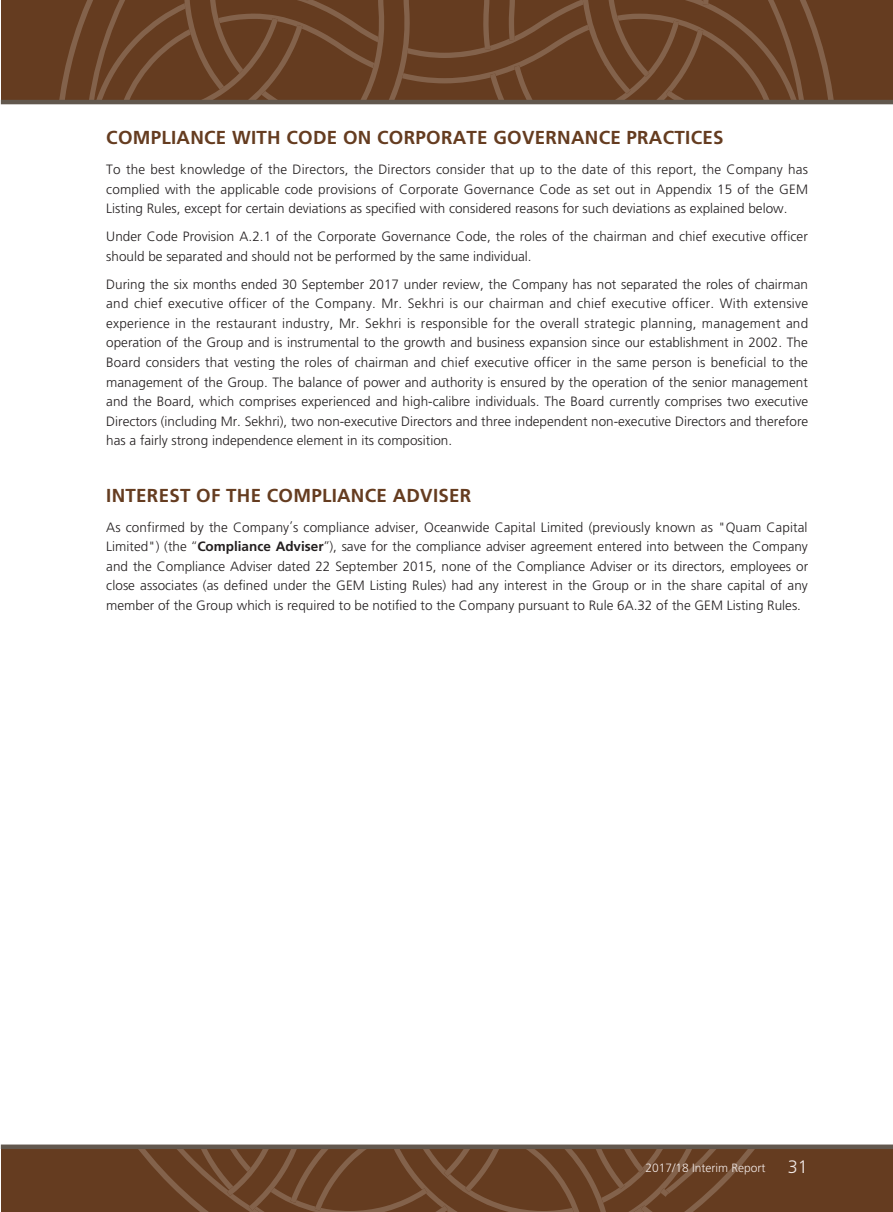
<style>
.page{position:relative;width:893px;height:1212px;background:#fff}
.page>*{position:absolute;margin:0;border:0;box-sizing:border-box;transform-origin:0 0}
._3__標題{font:700 18.75px "Frutiger LT Std";letter-spacing:.015em;color:#653c20}
.t1{font:300 18px "Frutiger LT Std";color:#f2e9e6}
._1__內文{font:300 13.5px/19.5px "Frutiger LT Std";color:#231f20;text-align:justify}
.t2{font:300 12px "Frutiger LT Std";color:#f2e9e6}
.s1{font-family:"Frutiger Next Pro"}
.s2{font-weight:700}
</style>
<div class="page">
<div style="left:1px;top:1147px;width:892px;height:65px;background:#653c20"></div>
<svg style="left:138px;top:1149px;width:617px;height:63px"></svg>
<div style="left:1px;top:0;width:892px;height:102px;background:#653c20"></div>
<svg style="left:310px;top:0;width:524px;height:100px"></svg>
<svg style="left:59px;top:0;width:251px;height:100px"></svg>
<svg style="left:580px;top:0;width:226px;height:100px"></svg>
<hr style="left:1px;top:100px;width:892px;height:4px;background:#62584e">
<div style="left:1px;top:1144px;width:892px;height:5px;background:#62584e"></div>
<p class="_3__標題" style="left:106px;top:127px;width:619px">COMPLIANCE WITH CODE ON CORPORATE GOVERNANCE PRACTICES</p>
<p class="_1__內文" style="left:106px;top:160px;width:703px">To the best knowledge of the Directors, the Directors consider that up to the date of this report, the Company has complied with the applicable code provisions of Corporate Governance Code as set out in Appendix 15 of the GEM Listing Rules, except for certain deviations as specified with considered reasons for such deviations as explained below.</p>
<p class="_1__內文" style="left:106px;top:227px;width:703px">Under Code Provision A.2.1 of the Corporate Governance Code, the roles of the chairman and chief executive officer should be separated and should not be performed by the same individual.</p>
<p class="_1__內文" style="left:106px;top:275px;width:703px">During the six months ended 30 September 2017 under review, the Company has not separated the roles of chairman and chief executive officer of the Company. Mr. Sekhri is our chairman and chief executive officer. With extensive experience in the restaurant industry, Mr. Sekhri is responsible for the overall strategic planning, management and operation of the Group and is instrumental to the growth and business expansion since our establishment in 2002. The Board considers that vesting the roles of chairman and chief executive officer in the same person is beneficial to the management of the Group. The balance of power and authority is ensured by the operation of the senior management and the Board, which comprises experienced and high-calibre individuals. The Board currently comprises two executive Directors (including Mr. Sekhri), two non-executive Directors and three independent non-executive Directors and therefore has a fairly strong independence element in its composition.</p>
<p class="_3__標題" style="left:106px;top:484px;width:367px">INTEREST OF THE COMPLIANCE ADVISER</p>
<p class="_1__內文" style="left:106px;top:518px;width:703px">As confirmed by the Company<span class="s1">’</span>s compliance adviser, Oceanwide Capital Limited (previously known as "Quam Capital Limited") (the <span class="s1">“</span><span class="s2">Compliance Adviser</span><span class="s1">”</span>), save for the compliance adviser agreement entered into between the Company and the Compliance Adviser dated 22 September 2015, none of the Compliance Adviser or its directors, employees or close associates (as defined under the GEM Listing Rules) had any interest in the Group or in the share capital of any member of the Group which is required to be notified to the Company pursuant to Rule 6A.32 of the GEM Listing Rules.</p>
<p class="t2" style="left:645px;top:1161px;width:122px">2017/18 Interim Report</p>
<h2 class="t1" style="left:788px;top:1156px;width:22px">31</h2>
</div>
